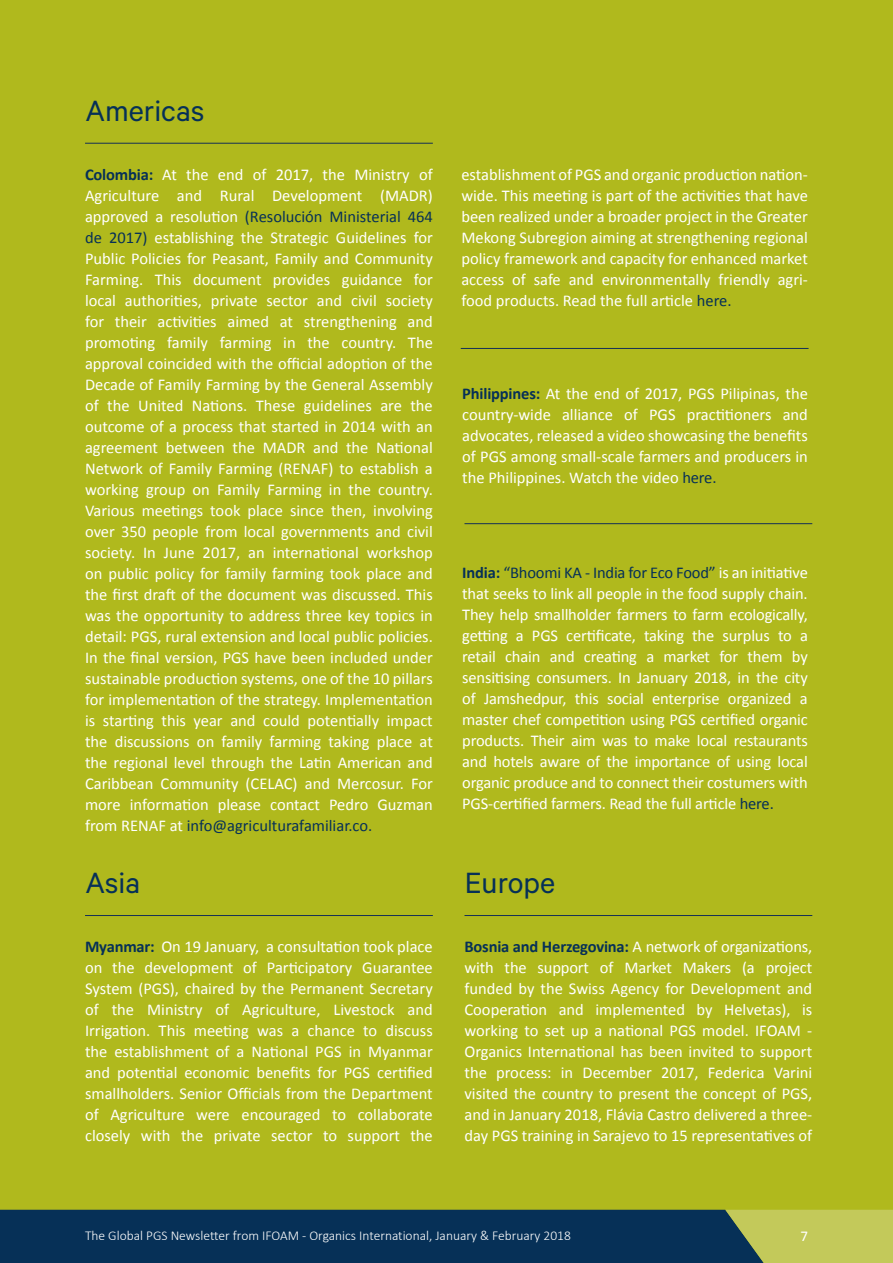
<style>
.page{position:relative;width:893px;height:1263px;background:#fff}
.page>*{position:absolute;margin:0;border:0;box-sizing:border-box;transform-origin:0 0}
.t1{font:33px "Calibre";color:#063057}
.t2{font:16.5px/21px "Calibri";color:#fff;text-align:justify}
.t3{font:15px "Calibri";color:#fff}
.t4{font:300 13.5px "Calibri";color:#fff}
.s1{font-weight:700;color:#063057}
.s2{color:#063057}
</style>
<div class="page">
<div style="left:0;top:249px;width:893px;height:1014px;background:#b0b91d"></div>
<svg style="left:0;top:1210px;width:893px;height:53px;background:#254957"></svg>
<div style="left:0;top:0;width:893px;height:954px;background:#b0b91d"></div>
<hr style="left:85px;top:143px;width:348px;height:1px;background:#153056">
<hr style="left:85px;top:915px;width:348px;height:1px;background:#153056">
<hr style="left:464px;top:915px;width:348px;height:1px;background:#153056">
<hr style="left:461px;top:348px;width:347px;height:1px;background:#153056">
<hr style="left:464px;top:523px;width:348px;height:1px;background:#153056">
<h1 class="t1" style="left:85px;top:91px;width:121px">Americas</h1>
<p class="t2" style="left:85px;top:164px;width:349px"><span class="s1">Colombia:</span> At the end of 2017, the Ministry of Agriculture and Rural Development (MADR) approved a resolution <span class="s2">(Resolución Ministerial 464 de 2017)</span> establishing the Strategic Guidelines for Public Policies for Peasant, Family and Community Farming. This document provides guidance for local authorities, private sector and civil society for their activities aimed at strengthening and promoting family farming in the country. The approval coincided with the official adoption of the Decade of Family Farming by the General Assembly of the United Nations. These guidelines are the outcome of a process that started in 2014 with an agreement between the MADR and the National Network of Family Farming (RENAF) to establish a working group on Family Farming in the country.<br>Various meetings took place since then, involving over 350 people from local governments and civil society. In June 2017, an international workshop on public policy for family farming took place and the first draft of the document was discussed. This was the opportunity to address three key topics in detail: PGS, rural extension and local public policies.<br>In the final version, PGS have been included under sustainable production systems, one of the 10 pillars for implementation of the strategy. Implementation is starting this year and could potentially impact the discussions on family farming taking place at the regional level through the Latin American and Caribbean Community (CELAC) and Mercosur. For more information please contact Pedro Guzman from RENAF at <span class="s2">info@agriculturafamiliar.co.</span></p>
<p class="t2" style="left:461px;top:164px;width:348px">establishment of PGS and organic production nation&shy;wide. This meeting is part of the activities that have been realized under a broader project in the Greater Mekong Subregion aiming at strengthening regional policy framework and capacity for enhanced market access of safe and environmentally friendly agri&shy;food products. Read the full article <span class="s2">here.</span></p>
<p class="t2" style="left:462px;top:383px;width:347px"><span class="s1">Philippines:</span> At the end of 2017, PGS Pilipinas, the country-wide alliance of PGS practitioners and advocates, released a video showcasing the benefits of PGS among small-scale farmers and producers in the Philippines. Watch the video <span class="s2">here.</span></p>
<p class="t2" style="left:462px;top:562px;width:347px"><span class="s1">India:</span> <span class="s2">“Bhoomi KA - India for Eco Food”</span> is an initiative that seeks to link all people in the food supply chain.<br>They help smallholder farmers to farm ecologically, getting a PGS certificate, taking the surplus to a retail chain and creating a market for them by sensitising consumers. In January 2018, in the city of Jamshedpur, this social enterprise organized a master chef competition using PGS certified organic products. Their aim was to make local restaurants and hotels aware of the importance of using local organic produce and to connect their costumers with PGS-certified farmers. Read the full article <span class="s2">here.</span></p>
<h1 class="t1" style="left:85px;top:864px;width:56px">Asia</h1>
<h1 class="t1" style="left:465px;top:864px;width:92px">Europe</h1>
<p class="t2" style="left:85px;top:936px;width:349px"><span class="s1">Myanmar:</span> On 19 January, a consultation took place on the development of Participatory Guarantee System (PGS), chaired by the Permanent Secretary of the Ministry of Agriculture, Livestock and Irrigation. This meeting was a chance to discuss the establishment of a National PGS in Myanmar and potential economic benefits for PGS certified smallholders. Senior Officials from the Department of Agriculture were encouraged to collaborate closely with the private sector to support the</p>
<p class="t2" style="left:464px;top:936px;width:349px"><span class="s1">Bosnia and Herzegovina:</span> A network of organizations, with the support of Market Makers (a project funded by the Swiss Agency for Development and Cooperation and implemented by Helvetas), is working to set up a national PGS model. IFOAM - Organics International has been invited to support the process: in December 2017, Federica Varini visited the country to present the concept of PGS, and in January 2018, Flávia Castro delivered a three&shy;day PGS training in Sarajevo to 15 representatives of</p>
<p class="t4" style="left:85px;top:1227px;width:487px">The Global PGS Newsletter from IFOAM - Organics International, January &amp; February 2018</p>
<p class="t3" style="left:800px;top:1227px;width:9px">7</p>
</div>
